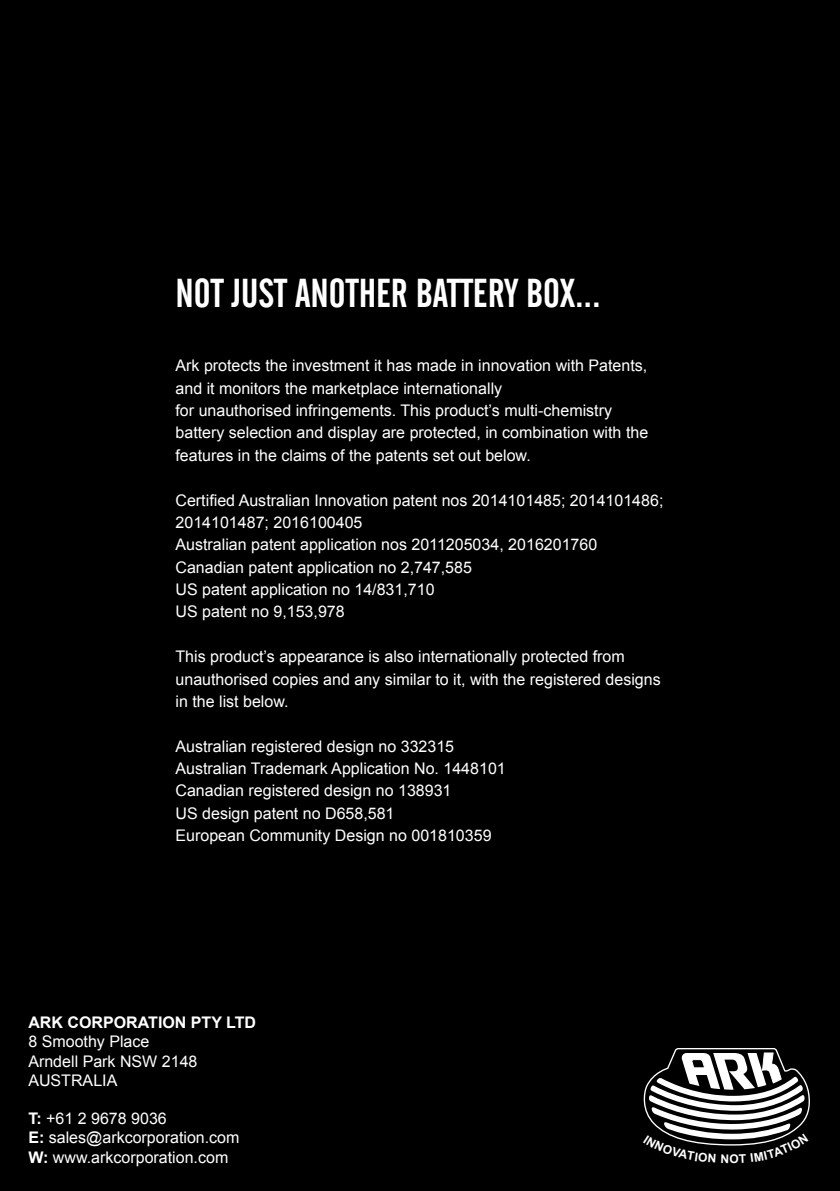
<style>
.page{position:relative;width:840px;height:1191px;background:#fff}
.page>*{position:absolute;margin:0;border:0;box-sizing:border-box;transform-origin:0 0}
.t1{font:40px "Alternate Gothic No 2 BT";color:#fff}
.t2{font:16px/22.4px "Arial";color:#fff}
.t3{font:700 16px "Arial";color:#fff}
.t4{font:700 12px "Arial";color:#fff}
.s1{font-weight:700}
</style>
<div class="page">
<div style="left:0;top:0;width:839px;height:1191px;background:#000001"></div>
<svg style="left:643px;top:1048px;width:167px;height:98px"></svg>
<p class="t1" style="left:175px;top:271px;width:426px">NOT JUST ANOTHER BATTERY BOX...</p>
<p class="t2" style="left:175px;top:355px;width:473px">Ark protects the investment it has made in innovation with Patents, and it monitors the marketplace internationally</p>
<p class="t2" style="left:175px;top:399px;width:474px">for unauthorised infringements. This product’s multi-chemistry battery selection and display are protected, in combination with the features in the claims of the patents set out below.</p>
<p class="t2" style="left:175px;top:489px;width:489px">Certified Australian Innovation patent nos 2014101485; 2014101486;<br>2014101487; 2016100405</p>
<p class="t2" style="left:175px;top:533px;width:423px">Australian patent application nos 2011205034, 2016201760</p>
<p class="t2" style="left:175px;top:556px;width:298px">Canadian patent application no 2,747,585</p>
<p class="t2" style="left:175px;top:578px;width:260px">US patent application no 14/831,710</p>
<p class="t2" style="left:175px;top:601px;width:171px">US patent no 9,153,978</p>
<p class="t2" style="left:175px;top:645px;width:486px">This product’s appearance is also internationally protected from unauthorised copies and any similar to it, with the registered designs in the list below.</p>
<p class="t2" style="left:175px;top:735px;width:280px">Australian registered design no 332315</p>
<p class="t2" style="left:175px;top:757px;width:331px">Australian Trademark Application No. 1448101</p>
<p class="t2" style="left:175px;top:779px;width:277px">Canadian registered design no 138931</p>
<p class="t2" style="left:175px;top:802px;width:220px">US design patent no D658,581</p>
<p class="t2" style="left:175px;top:824px;width:317px">European Community Design no 001810359</p>
<p class="t3" style="left:28px;top:1012px;width:229px">ARK CORPORATION PTY LTD</p>
<p class="t2" style="left:28px;top:1030px;width:122px">8 Smoothy Place</p>
<p class="t2" style="left:28px;top:1050px;width:170px">Arndell Park NSW 2148</p>
<p class="t2" style="left:28px;top:1069px;width:90px">AUSTRALIA</p>
<p class="t2" style="left:28px;top:1107px;width:140px"><span class="s1">T:</span> +61 2 9678 9036</p>
<p class="t2" style="left:28px;top:1126px;width:212px"><span class="s1">E:</span> sales@arkcorporation.com</p>
<p class="t2" style="left:28px;top:1146px;width:201px"><span class="s1">W:</span> www.arkcorporation.com</p>
<p class="t4" style="left:729px;top:1150px;width:11px">O</p>
</div>
